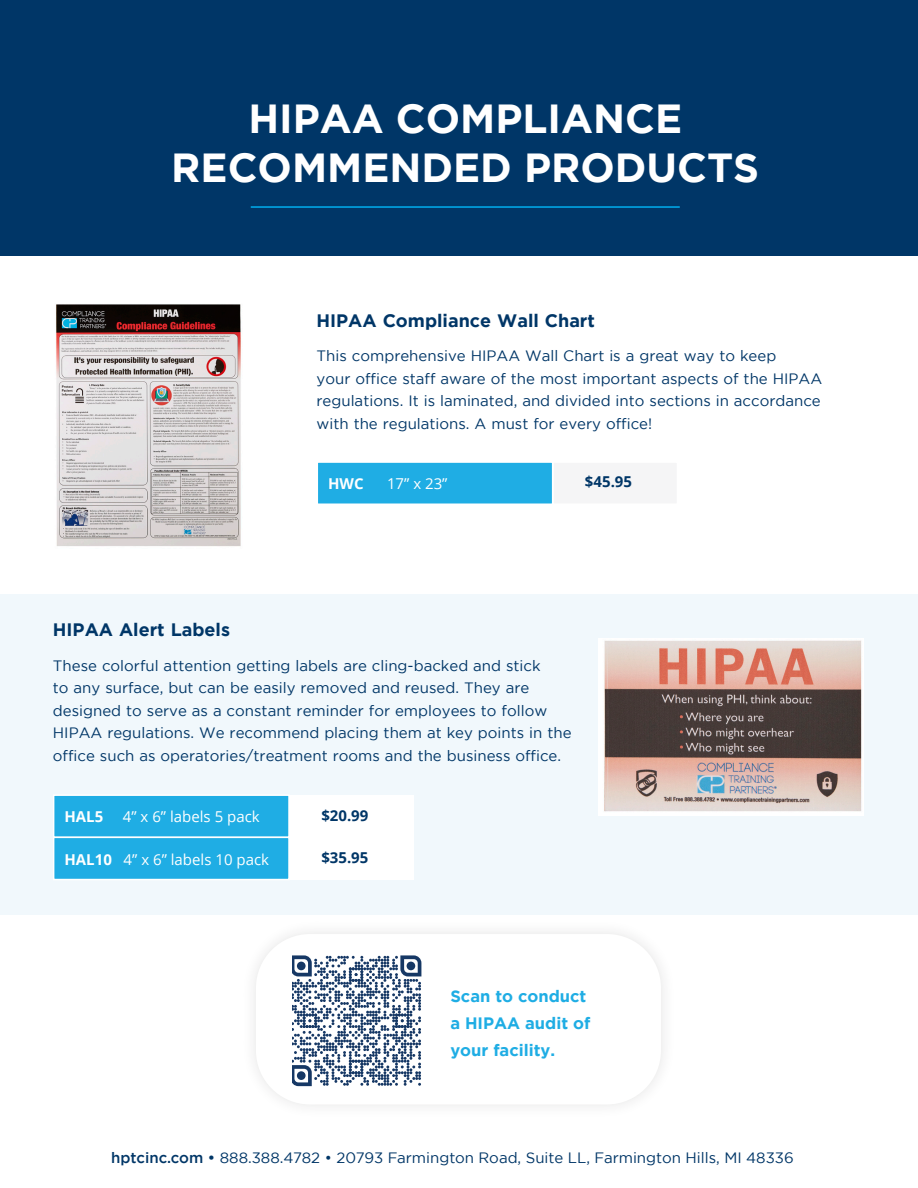
<style>
.page{position:relative;width:918px;height:1188px;background:#fff}
.page>*{position:absolute;margin:0;border:0;box-sizing:border-box;transform-origin:0 0}
.t1{font:700 40.5px/48.6px "Gotham";color:#fff;text-align:center}
.t2{font:700 18px "Gotham";color:#003667}
.t3{font:700 16.5px/27px "Gotham";color:#1fade4}
.t4{font:15px/22.5px "Gotham";color:#003667}
.t5{font:15px "Open Sans";color:#fff}
.t6{font:700 15px "Open Sans";color:#003667}
.t7{font:700 15px "Open Sans";color:#fff}
.s1{font-weight:700}
.s2{font-weight:500}
</style>
<div class="page">
<div style="left:0;top:594px;width:918px;height:321px;background:#f1f8fc"></div>
<img style="left:56px;top:304px;width:185px;height:242px">
<div style="left:317px;top:461px;width:236px;height:44px;background:#1fade4;border:2px solid #fff"></div>
<div style="left:552px;top:461px;width:126px;height:44px;background:#f5f5f6"></div>
<div style="left:53px;top:794px;width:237px;height:44px;background:#1fade4;border:2px solid #fff"></div>
<div style="left:289px;top:795px;width:125px;height:42px;background:#fff"></div>
<div style="left:53px;top:837px;width:237px;height:43px;background:#1fade4;border:2px solid #fff"></div>
<div style="left:289px;top:837px;width:125px;height:43px;background:#fff"></div>
<img style="left:599px;top:638px;width:265px;height:177px">
<div style="left:0;top:0;width:918px;height:255px;background:#003667"></div>
<hr style="left:251px;top:206px;width:429px;height:2px;background:#00aeef">
<svg style="left:293px;top:955px;width:128px;height:131px"></svg>
<p class="t1" style="left:171px;top:94px;width:589px">HIPAA COMPLIANCE<br>RECOMMENDED PRODUCTS</p>
<p class="t2" style="left:317px;top:310px;width:280px">HIPAA Compliance Wall Chart</p>
<p class="t4" style="left:317px;top:345px;width:507px">This comprehensive HIPAA Wall Chart is a great way to keep<br>your office staff aware of the most important aspects of the HIPAA regulations. It is laminated, and divided into sections in accordance with the regulations. A must for every office!</p>
<p class="t7" style="left:328px;top:473px;width:37px">HWC</p>
<p class="t5" style="left:387px;top:474px;width:62px">17” x 23”</p>
<p class="t6" style="left:585px;top:471px;width:49px">$45.95</p>
<p class="t2" style="left:53px;top:620px;width:179px">HIPAA Alert Labels</p>
<p class="t4" style="left:53px;top:654px;width:520px">These colorful attention getting labels are cling-backed and stick<br>to any surface, but can be easily removed and reused. They are designed to serve as a constant reminder for employees to follow HIPAA regulations. We recommend placing them at key points in the office such as operatories/treatment rooms and the business office.</p>
<p class="t7" style="left:64px;top:806px;width:40px">HAL5</p>
<p class="t5" style="left:123px;top:807px;width:138px">4” x 6” labels 5 pack</p>
<p class="t6" style="left:321px;top:805px;width:49px">$20.99</p>
<p class="t5" style="left:64px;top:849px;width:206px"><span class="s1">HAL10</span> 4” x 6” labels 10 pack</p>
<p class="t6" style="left:321px;top:847px;width:49px">$35.95</p>
<p class="t3" style="left:450px;top:982px;width:142px">Scan to conduct a HIPAA audit of your facility.</p>
<p class="t4" style="left:111px;top:1146px;width:684px"><span class="s2">hptcinc.com •</span> 888.388.4782 • 20793 Farmington Road, Suite LL, Farmington Hills, MI 48336</p>
</div>
